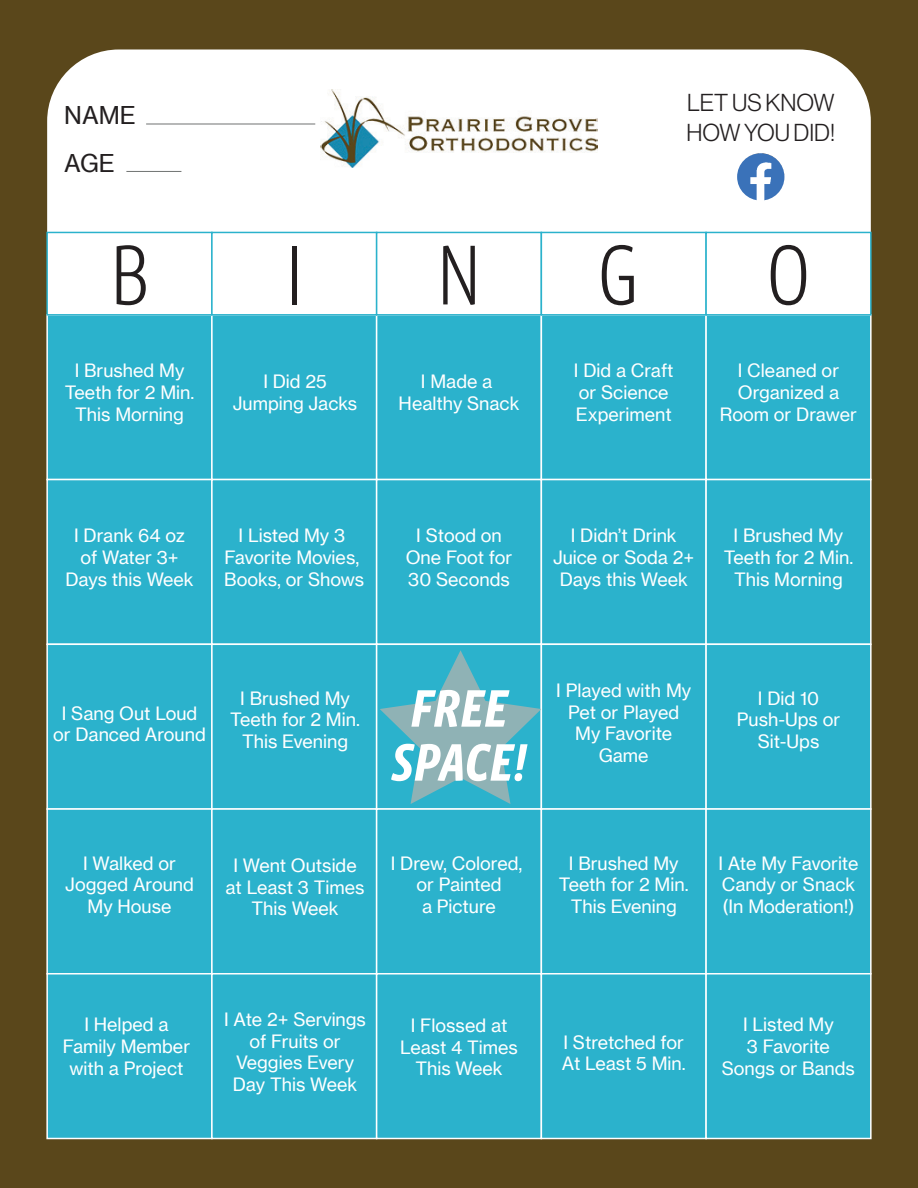
<style>
.page{position:relative;width:918px;height:1188px;background:#5a471b}
.page>*{position:absolute;margin:0;border:0;box-sizing:border-box;transform-origin:0 0}
.t1{font:300 87px "Vista Sans Nar OTCE";color:#231f20}
.t2{font:italic 700 54px/54px "Vista Sans Nar OTCE";color:#fff;text-align:center}
.t3{font:24px/30px "N Haas Grotesk DS Pro 45 Lt";color:#231f20}
.t4{font:24px/48px "N Haas Grotesk TX Pro 55 Rg";color:#231f20}
.t5{font:18px/21.6px "N Haas Grotesk TX Pro 55 Rg";color:#fff;text-align:center}
</style>
<div class="page">
<div style="left:47px;top:49px;width:824px;height:1089px;background:#fff;border-radius:72px"></div>
<div style="left:46px;top:314px;width:167px;height:166px;background:#2bb2cc"></div>
<div style="left:46px;top:479px;width:167px;height:166px;background:#2bb2cc;border:2px solid #fff"></div>
<div style="left:46px;top:644px;width:167px;height:166px;background:#2bb2cc;border:2px solid #fff"></div>
<div style="left:46px;top:808px;width:167px;height:167px;background:#2bb2cc;border:2px solid #fff"></div>
<div style="left:46px;top:973px;width:167px;height:166px;background:#2bb2cc;border:2px solid #fff"></div>
<div style="left:211px;top:314px;width:166px;height:166px;background:#2bb2cc"></div>
<div style="left:211px;top:479px;width:166px;height:166px;background:#2bb2cc;border:2px solid #fff"></div>
<div style="left:211px;top:644px;width:166px;height:166px;background:#2bb2cc;border:2px solid #fff"></div>
<div style="left:211px;top:808px;width:166px;height:167px;background:#2bb2cc;border:2px solid #fff"></div>
<div style="left:211px;top:973px;width:166px;height:166px;background:#2bb2cc;border:2px solid #fff"></div>
<div style="left:376px;top:314px;width:166px;height:166px;background:#2bb2cc"></div>
<div style="left:376px;top:479px;width:166px;height:166px;background:#2bb2cc;border:2px solid #fff"></div>
<div style="left:376px;top:808px;width:166px;height:167px;background:#2bb2cc"></div>
<div style="left:376px;top:973px;width:166px;height:166px;background:#2bb2cc;border:2px solid #fff"></div>
<div style="left:541px;top:314px;width:166px;height:166px;background:#2bb2cc"></div>
<div style="left:541px;top:479px;width:166px;height:166px;background:#2bb2cc;border:2px solid #fff"></div>
<div style="left:541px;top:808px;width:166px;height:167px;background:#2bb2cc;border:2px solid #fff"></div>
<div style="left:541px;top:973px;width:166px;height:166px;background:#2bb2cc;border:2px solid #fff"></div>
<div style="left:705px;top:314px;width:167px;height:166px;background:#2bb2cc;border:2px solid #fff"></div>
<div style="left:705px;top:479px;width:167px;height:166px;background:#2bb2cc;border:2px solid #fff"></div>
<div style="left:705px;top:644px;width:167px;height:166px;background:#2bb2cc;border:2px solid #fff"></div>
<div style="left:705px;top:808px;width:167px;height:167px;background:#2bb2cc;border:2px solid #fff"></div>
<div style="left:705px;top:973px;width:167px;height:166px;background:#2bb2cc;border:2px solid #fff"></div>
<svg style="left:376px;top:644px;width:331px;height:166px"></svg>
<div style="left:46px;top:232px;width:167px;height:84px;background:#fff;border:2px solid #2bb2cc"></div>
<div style="left:211px;top:232px;width:166px;height:84px;background:#fff;border:2px solid #2bb2cc"></div>
<div style="left:376px;top:232px;width:166px;height:84px;background:#fff;border:2px solid #2bb2cc"></div>
<div style="left:541px;top:232px;width:166px;height:84px;background:#fff;border:2px solid #2bb2cc"></div>
<div style="left:705px;top:232px;width:167px;height:84px;background:#fff;border:2px solid #2bb2cc"></div>
<img style="left:737px;top:153px;width:47px;height:48px;border-radius:24px">
<hr style="left:146px;top:124px;width:169px;height:1px;background:#6f7271">
<hr style="left:126px;top:171px;width:55px;height:1px;background:#6f7271">
<img style="left:321px;top:90px;width:276px;height:78px">
<h3 class="t4" style="left:64px;top:91px;width:73px">NAME<br>AGE</h3>
<h3 class="t3" style="left:686px;top:87px;width:150px">LET US KNOW<br>HOW YOU DID!</h3>
<h1 class="t1" style="left:109px;top:225px;width:42px">B</h1>
<h1 class="t1" style="left:285px;top:225px;width:21px">I</h1>
<h1 class="t1" style="left:436px;top:225px;width:47px">N</h1>
<h1 class="t1" style="left:598px;top:225px;width:44px">G</h1>
<h1 class="t1" style="left:767px;top:225px;width:45px">O</h1>
<p class="t5" style="left:65px;top:360px;width:131px">I Brushed My<br>Teeth for 2 Min.<br>This Morning</p>
<p class="t5" style="left:233px;top:371px;width:126px">I Did 25<br>Jumping Jacks</p>
<p class="t5" style="left:399px;top:371px;width:122px">I Made a<br>Healthy Snack</p>
<p class="t5" style="left:574px;top:360px;width:101px;text-align:left">I Did a Craft or Science<br>Experiment</p>
<p class="t5" style="left:720px;top:360px;width:139px">I Cleaned or<br>Organized a<br>Room or Drawer</p>
<p class="t5" style="left:65px;top:525px;width:130px">I Drank 64 oz of Water 3+<br>Days this Week</p>
<p class="t5" style="left:224px;top:525px;width:142px">I Listed My 3<br>Favorite Movies,<br>Books, or Shows</p>
<p class="t5" style="left:406px;top:525px;width:108px">I Stood on<br>One Foot for<br>30 Seconds</p>
<p class="t5" style="left:553px;top:525px;width:143px">I Didn’t Drink<br>Juice or Soda 2+<br>Days this Week</p>
<p class="t5" style="left:724px;top:525px;width:131px">I Brushed My<br>Teeth for 2 Min.<br>This Morning</p>
<p class="t5" style="left:53px;top:702px;width:154px">I Sang Out Loud or Danced Around</p>
<p class="t5" style="left:230px;top:687px;width:131px">I Brushed My<br>Teeth for 2 Min.<br>This Evening</p>
<h2 class="t2" style="left:391px;top:681px;width:137px">FREE<br>SPACE!</h2>
<p class="t5" style="left:65px;top:852px;width:130px">I Walked or<br>Jogged Around<br>My House</p>
<p class="t5" style="left:226px;top:855px;width:140px">I Went Outside at Least 3 Times<br>This Week</p>
<p class="t5" style="left:391px;top:852px;width:133px">I Drew, Colored, or Painted<br>a Picture</p>
<p class="t5" style="left:556px;top:680px;width:136px">I Played with My<br>Pet or Played<br>My Favorite<br>Game</p>
<p class="t5" style="left:737px;top:687px;width:105px">I Did 10<br>Push-Ups or<br>Sit-Ups</p>
<p class="t5" style="left:559px;top:852px;width:131px">I Brushed My<br>Teeth for 2 Min.<br>This Evening</p>
<p class="t5" style="left:718px;top:852px;width:142px;text-align:left">I Ate My Favorite<br>Candy or Snack (In Moderation!)</p>
<p class="t5" style="left:63px;top:1014px;width:129px">I Helped a<br>Family Member with a Project</p>
<p class="t5" style="left:224px;top:1009px;width:143px">I Ate 2+ Servings of Fruits or<br>Veggies Every<br>Day This Week</p>
<p class="t5" style="left:400px;top:1015px;width:120px">I Flossed at<br>Least 4 Times<br>This Week</p>
<p class="t5" style="left:562px;top:1031px;width:125px;text-align:left">I Stretched for<br>At Least 5 Min.</p>
<p class="t5" style="left:722px;top:1014px;width:135px">I Listed My<br>3 Favorite<br>Songs or Bands</p>
</div>
